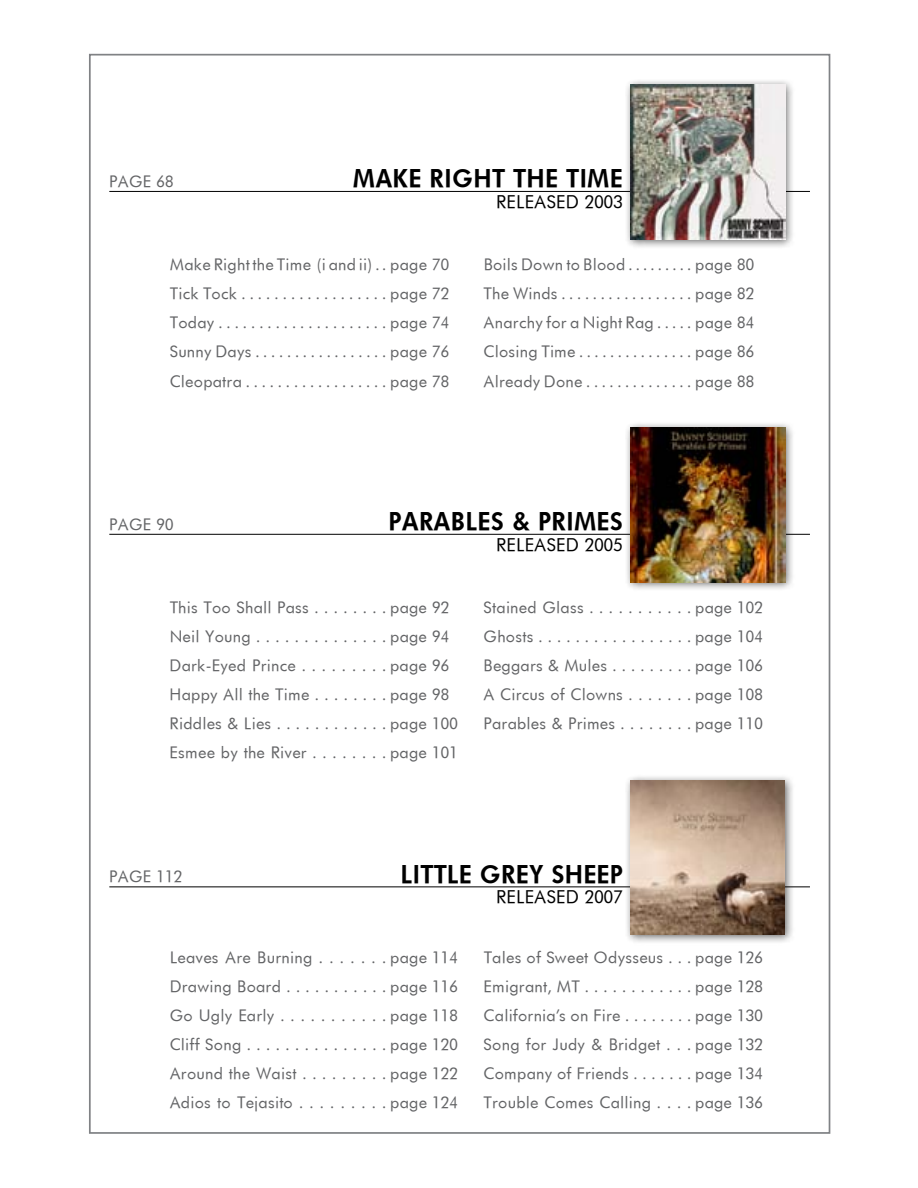
<style>
.page{position:relative;width:918px;height:1188px;background:#fff}
.page>*{position:absolute;margin:0;border:0;box-sizing:border-box;transform-origin:0 0}
.t1{font:700 24px "Futurist";color:#000}
.t2{font:17.1px "Futurist";color:#000}
.t3{font:15.45px "Futurist";color:#636466}
</style>
<div class="page">
<hr style="left:109px;top:191px;width:701px;height:1px;background:#000">
<div style="left:625px;top:79px;width:171px;height:171px;background:#000;opacity:.6"></div>
<img style="left:631px;top:85px;width:154px;height:154px">
<hr style="left:109px;top:534px;width:701px;height:1px;background:#000">
<div style="left:625px;top:421px;width:171px;height:171px;background:#000;opacity:.6"></div>
<img style="left:631px;top:428px;width:154px;height:154px">
<hr style="left:109px;top:887px;width:701px;height:1px;background:#000">
<div style="left:625px;top:774px;width:171px;height:171px;background:#000;opacity:.6"></div>
<img style="left:631px;top:780px;width:154px;height:155px">
<p class="t3" style="left:109px;top:171px;width:66px">PAGE 68</p>
<h1 class="t1" style="left:353px;top:163px;width:272px">MAKE RIGHT THE TIME</h1>
<p class="t2" style="left:496px;top:191px;width:12px">released</p>
<p class="t2" style="left:585px;top:191px;width:40px">2003</p>
<p class="t3" style="left:170px;top:255px;width:281px">Make Right the Time (i and ii) . . page 70</p>
<p class="t3" style="left:484px;top:255px;width:272px">Boils Down to Blood . . . . . . . . . page 80</p>
<p class="t3" style="left:170px;top:284px;width:281px">Tick Tock . . . . . . . . . . . . . . . . . . page 72</p>
<p class="t3" style="left:484px;top:284px;width:272px">The Winds . . . . . . . . . . . . . . . . . page 82</p>
<p class="t3" style="left:170px;top:313px;width:281px">Today . . . . . . . . . . . . . . . . . . . . . page 74</p>
<p class="t3" style="left:484px;top:313px;width:272px">Anarchy for a Night Rag . . . . . page 84</p>
<p class="t3" style="left:170px;top:342px;width:281px">Sunny Days . . . . . . . . . . . . . . . . . page 76</p>
<p class="t3" style="left:484px;top:342px;width:272px">Closing Time . . . . . . . . . . . . . . . page 86</p>
<p class="t3" style="left:170px;top:371px;width:281px">Cleopatra . . . . . . . . . . . . . . . . . . page 78</p>
<p class="t3" style="left:484px;top:371px;width:272px">Already Done . . . . . . . . . . . . . . page 88</p>
<p class="t3" style="left:109px;top:515px;width:66px">PAGE 90</p>
<h1 class="t1" style="left:388px;top:505px;width:236px">PARABLES &amp; PRIMES</h1>
<p class="t2" style="left:496px;top:533px;width:12px">released</p>
<p class="t2" style="left:585px;top:533px;width:40px">2005</p>
<p class="t3" style="left:170px;top:597px;width:281px">This Too Shall Pass . . . . . . . . page 92</p>
<p class="t3" style="left:484px;top:597px;width:281px">Stained Glass . . . . . . . . . . . page 102</p>
<p class="t3" style="left:170px;top:626px;width:281px">Neil Young . . . . . . . . . . . . . . page 94</p>
<p class="t3" style="left:484px;top:626px;width:281px">Ghosts . . . . . . . . . . . . . . . . . page 104</p>
<p class="t3" style="left:170px;top:655px;width:281px">Dark-Eyed Prince . . . . . . . . . page 96</p>
<p class="t3" style="left:484px;top:655px;width:281px">Beggars &amp; Mules . . . . . . . . . page 106</p>
<p class="t3" style="left:170px;top:685px;width:281px">Happy All the Time . . . . . . . . page 98</p>
<p class="t3" style="left:484px;top:685px;width:281px">A Circus of Clowns . . . . . . . page 108</p>
<p class="t3" style="left:170px;top:714px;width:290px">Riddles &amp; Lies . . . . . . . . . . . . page 100</p>
<p class="t3" style="left:484px;top:714px;width:281px">Parables &amp; Primes . . . . . . . . page 110</p>
<p class="t3" style="left:170px;top:743px;width:290px">Esmee by the River . . . . . . . . page 101</p>
<p class="t3" style="left:109px;top:866px;width:75px">PAGE 112</p>
<h1 class="t1" style="left:401px;top:858px;width:224px">LITTLE GREY SHEEP</h1>
<p class="t2" style="left:496px;top:886px;width:12px">released</p>
<p class="t2" style="left:585px;top:886px;width:40px">2007</p>
<p class="t3" style="left:170px;top:947px;width:290px">Leaves Are Burning . . . . . . . page 114</p>
<p class="t3" style="left:484px;top:947px;width:281px">Tales of Sweet Odysseus . . . page 126</p>
<p class="t3" style="left:170px;top:976px;width:290px">Drawing Board . . . . . . . . . . . page 116</p>
<p class="t3" style="left:484px;top:976px;width:281px">Emigrant, MT . . . . . . . . . . . . page 128</p>
<p class="t3" style="left:170px;top:1005px;width:290px">Go Ugly Early . . . . . . . . . . . page 118</p>
<p class="t3" style="left:484px;top:1005px;width:281px">California’s on Fire . . . . . . . . page 130</p>
<p class="t3" style="left:170px;top:1035px;width:290px">Cliff Song . . . . . . . . . . . . . . . page 120</p>
<p class="t3" style="left:484px;top:1035px;width:281px">Song for Judy &amp; Bridget . . . page 132</p>
<p class="t3" style="left:170px;top:1064px;width:290px">Around the Waist . . . . . . . . . page 122</p>
<p class="t3" style="left:484px;top:1064px;width:281px">Company of Friends . . . . . . . page 134</p>
<p class="t3" style="left:170px;top:1093px;width:290px">Adios to Tejasito . . . . . . . . . page 124</p>
<p class="t3" style="left:484px;top:1093px;width:281px">Trouble Comes Calling . . . . page 136</p>
</div>
